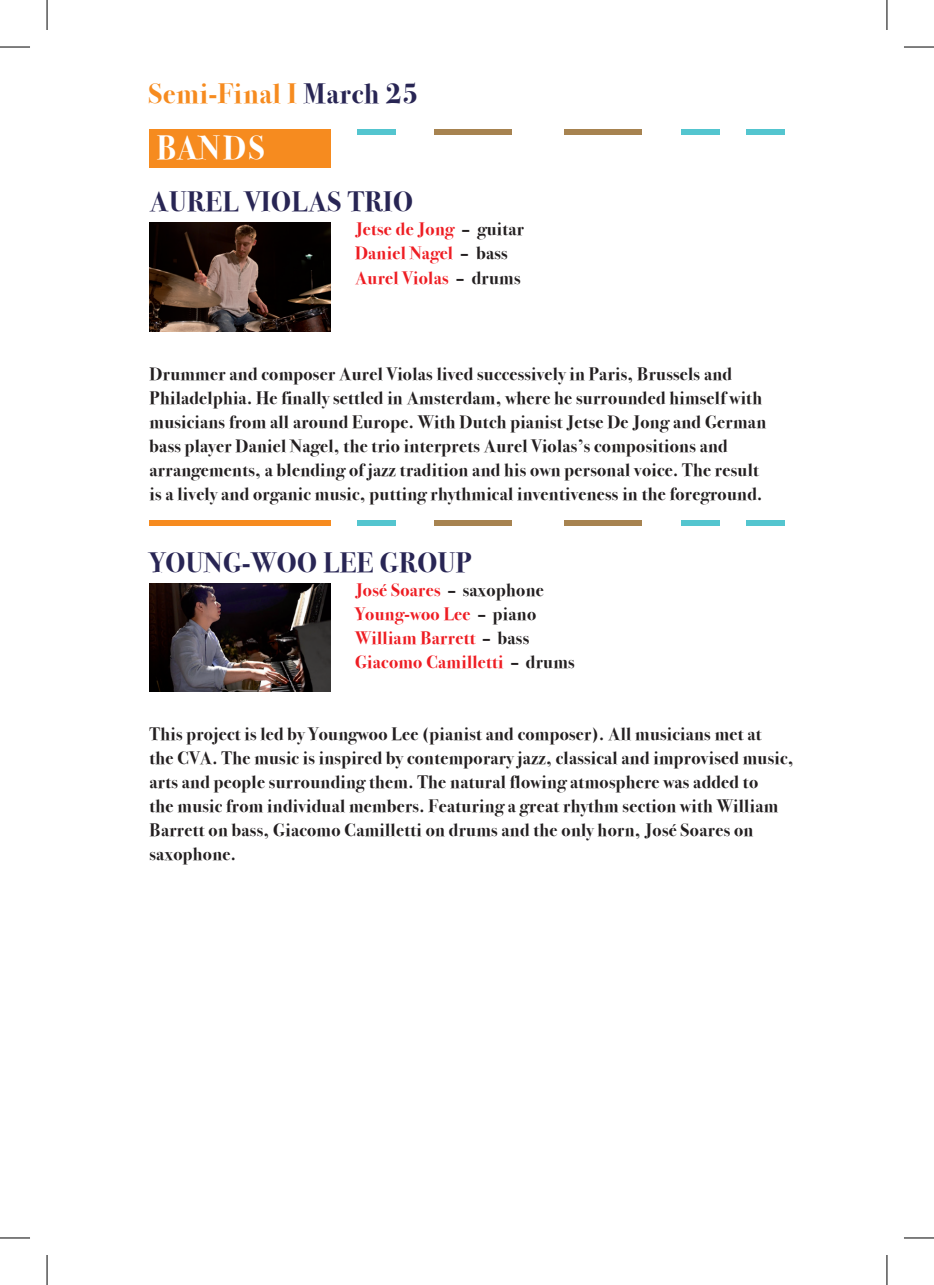
<style>
.page{position:relative;width:934px;height:1285px;background:#fff}
.page>*{position:absolute;margin:0;border:0;box-sizing:border-box;transform-origin:0 0}
.t1{font:33.6px "Bodoni Svty Two ITCTT Bold";letter-spacing:.05em;color:#fff;scale:.95 1}
.t2{font:28px "Bodoni Svty Two ITCTT Bold";letter-spacing:.02em;color:#282554}
.t3{font:28px "Bodoni Svty Two ITCTT Bold";letter-spacing:.03em;color:#f68b1f}
.t4{font:18px/24px "Bodoni Svty Two ITCTT Bold";letter-spacing:.02em;color:#231f20}
.t5{font:18px/24px "Bodoni Svty Two ITCTT Bold";letter-spacing:.02em;color:#ee1d23}
.s1{color:#282554}
.s2{font-size:29.4px;color:#282554}
.s3{color:#231f20}
</style>
<div class="page">
<div style="left:149px;top:129px;width:182px;height:39px;background:#f68b1f"></div>
<div style="left:434px;top:129px;width:78px;height:6px;background:#a78350"></div>
<div style="left:564px;top:129px;width:77px;height:6px;background:#a78350"></div>
<div style="left:680px;top:129px;width:39px;height:6px;background:#54c5cf"></div>
<div style="left:356px;top:129px;width:39px;height:6px;background:#54c5cf"></div>
<div style="left:745px;top:129px;width:39px;height:6px;background:#54c5cf"></div>
<img style="left:149px;top:223px;width:182px;height:108px">
<img style="left:149px;top:583px;width:182px;height:108px">
<div style="left:149px;top:520px;width:182px;height:5px;background:#f68b1f"></div>
<div style="left:434px;top:520px;width:78px;height:5px;background:#a78350"></div>
<div style="left:564px;top:520px;width:77px;height:5px;background:#a78350"></div>
<div style="left:680px;top:520px;width:39px;height:5px;background:#54c5cf"></div>
<div style="left:356px;top:520px;width:39px;height:5px;background:#54c5cf"></div>
<div style="left:745px;top:520px;width:39px;height:5px;background:#54c5cf"></div>
<hr style="left:0;top:47px;width:30px;height:1px;background:#000">
<hr style="left:903px;top:47px;width:30px;height:1px;background:#000">
<hr style="left:0;top:1237px;width:30px;height:1px;background:#000">
<hr style="left:903px;top:1237px;width:30px;height:1px;background:#000">
<hr style="left:47px;top:0;width:1px;height:30px;background:#000">
<hr style="left:47px;top:1255px;width:1px;height:30px;background:#000">
<hr style="left:886px;top:0;width:1px;height:30px;background:#000">
<hr style="left:886px;top:1255px;width:1px;height:30px;background:#000">
<h2 class="t3" style="left:148px;top:77px;width:271px">Semi-Final I <span class="s1">March</span> <span class="s2">25</span></h2>
<h1 class="t1" style="left:157px;top:128px;width:115px">BANDS</h1>
<h2 class="t2" style="left:149px;top:186px;width:265px">AUREL VIOLAS TRIO</h2>
<p class="t5" style="left:355px;top:218px;width:170px">Jetse de Jong <span class="s3">– guitar<br></span>Daniel Nagel <span class="s3">– bass<br></span>Aurel Violas <span class="s3">– drums</span></p>
<p class="t4" style="left:149px;top:362px;width:617px">Drummer and composer Aurel Violas lived successively in Paris, Brussels and Philadelphia. He finally settled in Amsterdam, where he surrounded himself with musicians from all around Europe. With Dutch pianist Jetse De Jong and German bass player Daniel Nagel, the trio interprets Aurel Violas’s compositions and arrangements, a blending of jazz tradition and his own personal voice. The result is a lively and organic music, putting rhythmical inventiveness in the foreground.</p>
<h2 class="t2" style="left:149px;top:546px;width:323px">YOUNG-WOO LEE GROUP</h2>
<p class="t5" style="left:355px;top:578px;width:221px">José Soares <span class="s3">– saxophone<br></span>Young-woo Lee <span class="s3">– piano<br></span>William Barrett <span class="s3">– bass<br></span>Giacomo Camilletti <span class="s3">– drums</span></p>
<p class="t4" style="left:149px;top:721px;width:645px">This project is led by Youngwoo Lee (pianist and composer). All musicians met at<br>the CVA. The music is inspired by contemporary jazz, classical and improvised music, arts and people surrounding them. The natural flowing atmosphere was added to<br>the music from individual members. Featuring a great rhythm section with William Barrett on bass, Giacomo Camilletti on drums and the only horn, José Soares on saxophone.</p>
</div>
